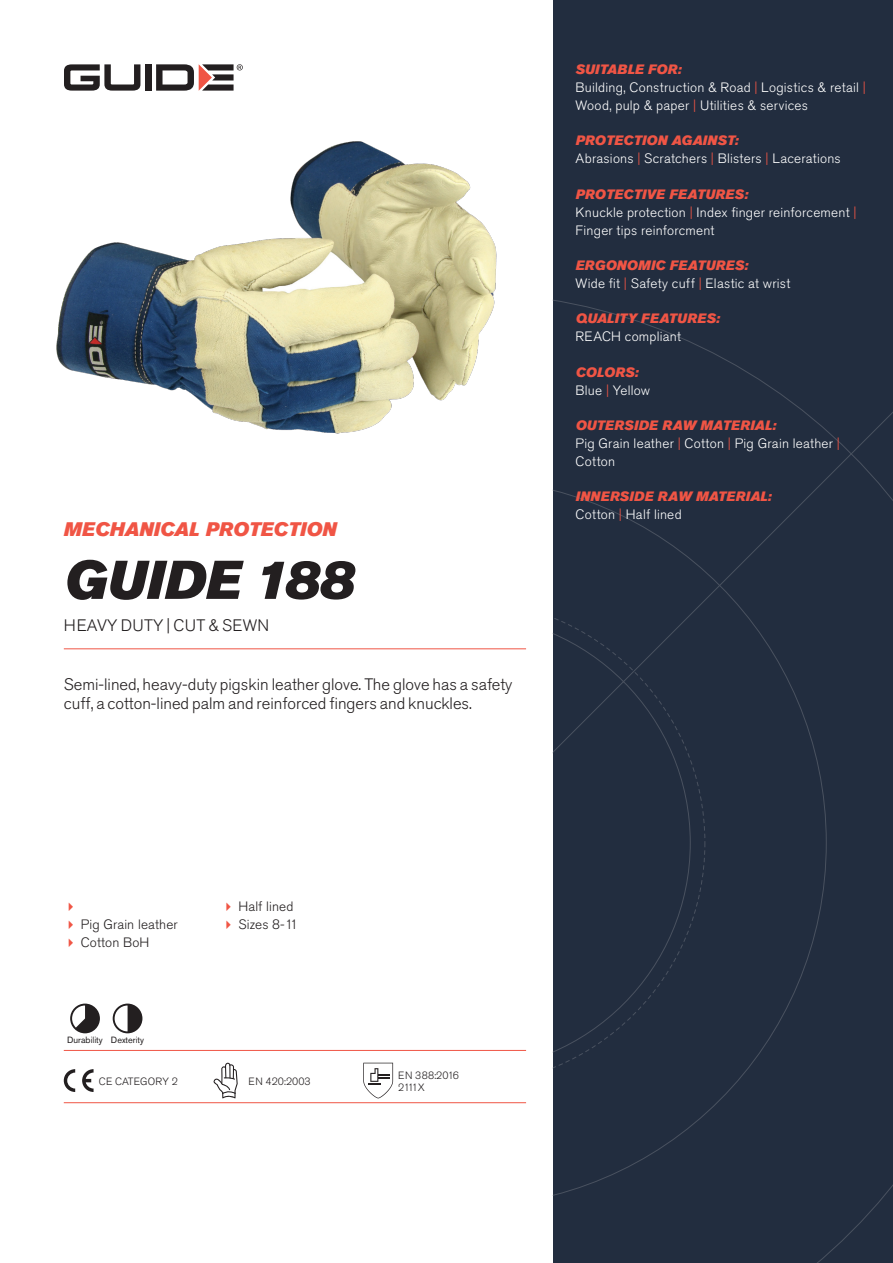
<style>
.page{position:relative;width:893px;height:1263px;background:#fff}
.page>*{position:absolute;margin:0;border:0;box-sizing:border-box;transform-origin:0 0}
.Rubrik{font:italic 54px "Akzidenz Grotesk Pro Super";color:#231f20}
.Överrubrik{font:italic 19.5px "Akzidenz Grotesk Pro Super";color:#f05545}
.Ingress{font:300 16.5px/19.8px "Akzidenz Grotesk Pro";color:#231f20}
.Product_-_AltSegment{font:300 16.5px "Akzidenz Grotesk Pro";letter-spacing:.01em;color:#231f20}
.Produkt_-_Brödtext{font:300 13.5px/18px "Akzidenz Grotesk Pro";letter-spacing:.02em;color:#fff}
.Produkt_-_Namn{font:italic 13.5px "Akzidenz Grotesk Pro Super";letter-spacing:.015em;color:#f05545}
.t1{font:300 13.5px "Akzidenz Grotesk Pro";letter-spacing:.01em;color:#231f20}
.t2{font:300 10.5px "Akzidenz Grotesk Pro";color:#231f20}
.Produkt_-_Egenskaper{font:9px "Akzidenz Grotesk Pro";color:#231f20}
.s1{color:#f05545}
</style>
<div class="page">
<div style="left:145px;top:64px;width:7px;height:27px;background:#231f20"></div>
<svg style="left:156px;top:64px;width:87px;height:27px"></svg>
<svg style="left:64px;top:64px;width:76px;height:27px"></svg>
<div style="left:553px;top:0;width:340px;height:1263px;background:#222d3f"></div>
<svg style="left:553px;top:300px;width:340px;height:963px"></svg>
<hr style="left:64px;top:1050px;width:462px;height:1px;background:#f05545">
<hr style="left:64px;top:1102px;width:462px;height:1px;background:#f05545">
<svg style="left:70px;top:1003px;width:30px;height:30px"></svg>
<svg style="left:113px;top:1003px;width:29px;height:30px"></svg>
<svg style="left:64px;top:1069px;width:11px;height:23px"></svg>
<svg style="left:82px;top:1069px;width:12px;height:23px"></svg>
<svg style="left:214px;top:1063px;width:24px;height:35px"></svg>
<svg style="left:363px;top:1063px;width:30px;height:35px"></svg>
<img style="left:56px;top:141px;width:441px;height:293px">
<hr style="left:64px;top:648px;width:462px;height:1px;background:#f05545">
<p class="Överrubrik" style="left:64px;top:517px;width:274px">MECHANICAL PROTECTION</p>
<p class="Rubrik" style="left:64px;top:545px;width:291px">GUIDE 188</p>
<p class="Product_-_AltSegment" style="left:64px;top:615px;width:207px">HEAVY DUTY | CUT &amp; SEWN</p>
<p class="Ingress" style="left:64px;top:674px;width:450px">Semi-lined, heavy-duty pigskin leather glove. The glove has a safety cuff, a cotton-lined palm and reinforced fingers and knuckles.</p>
<p class="Produkt_-_Namn" style="left:576px;top:60px;width:107px">SUITABLE FOR:</p>
<p class="Produkt_-_Brödtext" style="left:576px;top:78px;width:292px">Building, Construction &amp; Road <span class="s1">|</span> Logistics &amp; retail <span class="s1">|<br></span>Wood, pulp &amp; paper <span class="s1">|</span> Utilities &amp; services</p>
<p class="Produkt_-_Namn" style="left:576px;top:132px;width:164px">PROTECTION AGAINST:</p>
<p class="Produkt_-_Brödtext" style="left:576px;top:150px;width:267px">Abrasions <span class="s1">|</span> Scratchers <span class="s1">|</span> Blisters <span class="s1">|</span> Lacerations</p>
<p class="Produkt_-_Namn" style="left:576px;top:185px;width:174px">PROTECTIVE FEATURES:</p>
<p class="Produkt_-_Brödtext" style="left:576px;top:203px;width:282px">Knuckle protection <span class="s1">|</span> Index finger reinforcement <span class="s1">|<br></span>Finger tips reinforcment</p>
<p class="Produkt_-_Namn" style="left:576px;top:256px;width:174px">ERGONOMIC FEATURES:</p>
<p class="Produkt_-_Brödtext" style="left:576px;top:274px;width:216px">Wide fit <span class="s1">|</span> Safety cuff <span class="s1">|</span> Elastic at wrist</p>
<p class="Produkt_-_Namn" style="left:576px;top:310px;width:146px">QUALITY FEATURES:</p>
<p class="Produkt_-_Brödtext" style="left:576px;top:328px;width:107px">REACH compliant</p>
<p class="Produkt_-_Namn" style="left:576px;top:363px;width:64px">COLORS:</p>
<p class="Produkt_-_Brödtext" style="left:576px;top:381px;width:76px">Blue <span class="s1">|</span> Yellow</p>
<p class="Produkt_-_Namn" style="left:576px;top:416px;width:202px">OUTERSIDE RAW MATERIAL:</p>
<p class="Produkt_-_Brödtext" style="left:576px;top:434px;width:266px">Pig Grain leather <span class="s1">|</span> Cotton <span class="s1">|</span> Pig Grain leather <span class="s1">|<br></span>Cotton</p>
<p class="Produkt_-_Namn" style="left:576px;top:488px;width:197px">INNERSIDE RAW MATERIAL:</p>
<p class="Produkt_-_Brödtext" style="left:576px;top:506px;width:108px">Cotton <span class="s1">|</span> Half lined</p>
<p class="t1" style="left:81px;top:916px;width:98px">Pig Grain leather</p>
<p class="t1" style="left:81px;top:934px;width:70px">Cotton BoH</p>
<p class="t1" style="left:238px;top:898px;width:57px">Half lined</p>
<p class="t1" style="left:238px;top:916px;width:61px">Sizes 8-11</p>
<p class="Produkt_-_Egenskaper" style="left:67px;top:1034px;width:37px">Durability</p>
<p class="Produkt_-_Egenskaper" style="left:111px;top:1034px;width:35px">Dexterity</p>
<p class="t2" style="left:99px;top:1074px;width:81px">CE CATEGORY 2</p>
<p class="t2" style="left:248px;top:1074px;width:64px">EN 420:2003</p>
<p class="t2" style="left:398px;top:1068px;width:62px">EN 388:2016</p>
<p class="t2" style="left:398px;top:1080px;width:28px">2111X</p>
</div>
